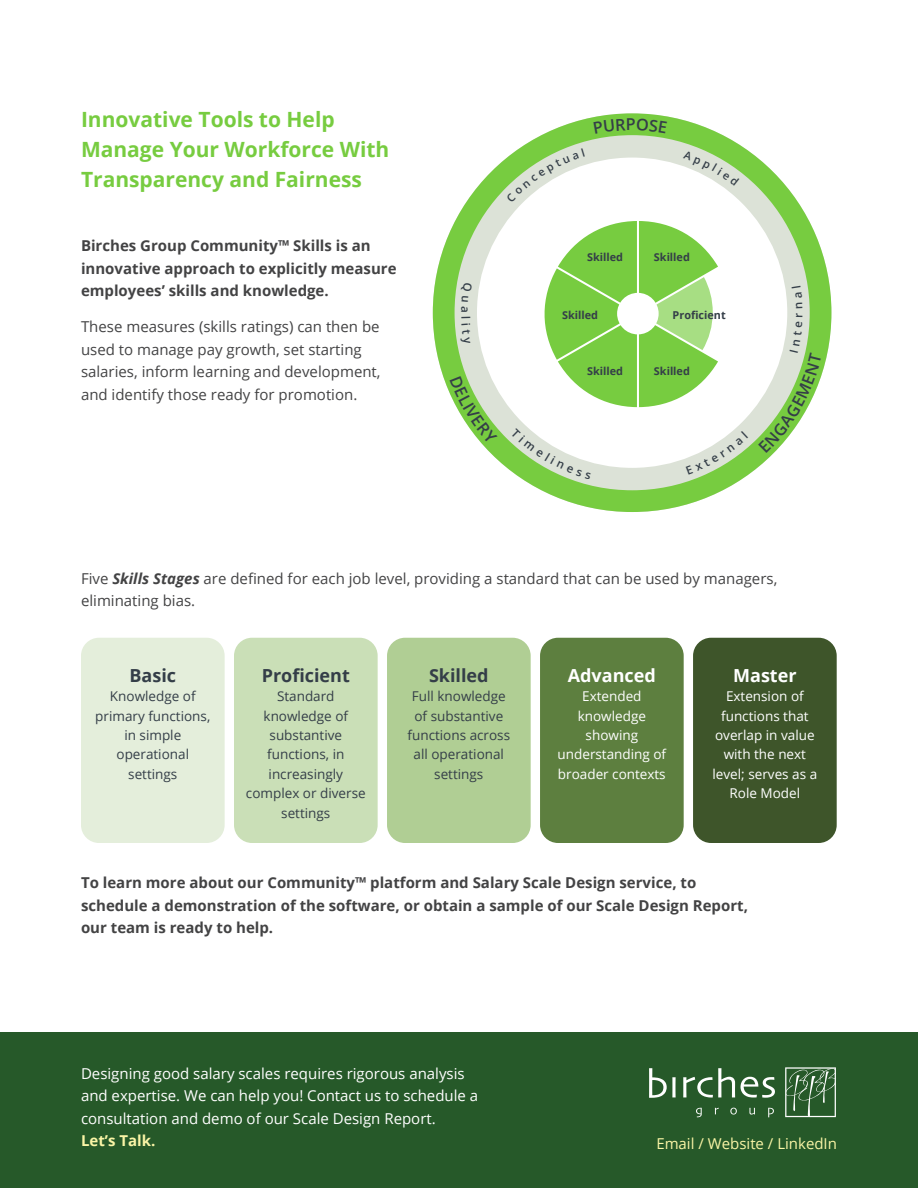
<style>
.page{position:relative;width:918px;height:1188px;background:#fff}
.page>*{position:absolute;margin:0;border:0;box-sizing:border-box;transform-origin:0 0}
.t1{font:700 21px/30px "Open Sans";color:#77cc40}
.t2{font:700 18px "Open Sans";color:#343e48}
.t3{font:700 18px "Open Sans";color:#fff}
.t4{font:700 15px/22.5px "Open Sans";color:#434344}
.t5{font:15px/22.5px "Open Sans";color:#434344}
.t6{font:15px/22.5px "Open Sans";color:#fff}
.t7{font:15px "Open Sans";color:#faf5a6}
.t8{font:700 15px "Open Sans";color:#faf5a6}
.t9{font:13.5px/19.5px "Open Sans";color:#343e48;text-align:center}
.t10{font:13.5px/19.5px "Open Sans";color:#fff;text-align:center}
.t11{font:700 10.8px "Open Sans";color:#343e48}
.s1{font-weight:700;font-style:italic}
</style>
<div class="page">
<div style="left:0;top:1032px;width:918px;height:156px;background:#265929"></div>
<svg style="left:649px;top:1068px;width:27px;height:30px"></svg>
<svg style="left:683px;top:1068px;width:52px;height:30px"></svg>
<svg style="left:741px;top:1077px;width:34px;height:21px"></svg>
<svg style="left:696px;top:1108px;width:6px;height:9px"></svg>
<svg style="left:730px;top:1108px;width:7px;height:7px"></svg>
<svg style="left:749px;top:1108px;width:6px;height:7px"></svg>
<svg style="left:768px;top:1108px;width:6px;height:9px"></svg>
<svg style="left:785px;top:1067px;width:51px;height:50px"></svg>
<svg style="left:433px;top:113px;width:398px;height:399px"></svg>
<svg style="left:540px;top:221px;width:178px;height:186px"></svg>
<div style="left:617px;top:293px;width:42px;height:41px;background:#fff;border-radius:50%"></div>
<div style="left:693px;top:638px;width:144px;height:205px;background:#3e552a;border-radius:18px"></div>
<div style="left:540px;top:638px;width:144px;height:205px;background:#5d7f3f;border-radius:18px"></div>
<div style="left:387px;top:638px;width:144px;height:205px;background:#b0ce94;border-radius:18px"></div>
<div style="left:234px;top:638px;width:144px;height:205px;background:#cadfb7;border-radius:18px"></div>
<div style="left:81px;top:638px;width:144px;height:205px;background:#e4eedb;border-radius:18px"></div>
<svg style="left:594px;top:118px;width:73px;height:16px"></svg>
<svg style="left:450px;top:376px;width:48px;height:68px"></svg>
<svg style="left:506px;top:148px;width:79px;height:54px"></svg>
<svg style="left:683px;top:151px;width:56px;height:35px"></svg>
<svg style="left:460px;top:282px;width:12px;height:63px"></svg>
<svg style="left:511px;top:428px;width:80px;height:51px"></svg>
<svg style="left:686px;top:431px;width:62px;height:43px"></svg>
<svg style="left:758px;top:285px;width:64px;height:168px"></svg>
<h1 class="t1" style="left:81px;top:104px;width:310px">Innovative Tools to Help<br>Manage Your Workforce With<br>Transparency and Fairness</h1>
<p class="t4" style="left:81px;top:234px;width:317px">Birches Group Community™ Skills is an innovative approach to explicitly measure employees’ skills and knowledge.</p>
<p class="t5" style="left:81px;top:315px;width:301px">These measures (skills ratings) can then be used to manage pay growth, set starting salaries, inform learning and development, and identify those ready for promotion.</p>
<p class="t11" style="left:587px;top:250px;width:37px">Skilled</p>
<p class="t11" style="left:654px;top:250px;width:37px">Skilled</p>
<p class="t11" style="left:562px;top:308px;width:37px">Skilled</p>
<p class="t11" style="left:673px;top:308px;width:55px">Proficient</p>
<p class="t11" style="left:587px;top:364px;width:37px">Skilled</p>
<p class="t11" style="left:654px;top:364px;width:37px">Skilled</p>
<p class="t5" style="left:81px;top:566px;width:698px">Five <span class="s1">Skills Stages</span> are defined for each job level, providing a standard that can be used by managers, eliminating bias.</p>
<p class="t2" style="left:129px;top:662px;width:48px">Basic</p>
<p class="t9" style="left:95px;top:686px;width:117px">Knowledge of primary functions, in simple operational settings</p>
<p class="t2" style="left:262px;top:662px;width:90px">Proficient</p>
<p class="t9" style="left:246px;top:686px;width:121px">Standard knowledge of substantive functions, in increasingly complex or diverse settings</p>
<p class="t2" style="left:429px;top:662px;width:61px">Skilled</p>
<p class="t9" style="left:408px;top:686px;width:104px">Full knowledge of substantive functions across all operational settings</p>
<p class="t3" style="left:568px;top:662px;width:90px">Advanced</p>
<p class="t10" style="left:558px;top:686px;width:110px">Extended knowledge showing understanding of broader contexts</p>
<p class="t3" style="left:733px;top:662px;width:65px">Master</p>
<p class="t10" style="left:713px;top:686px;width:106px">Extension of functions that overlap in value with the next level; serves as a<br>Role Model</p>
<p class="t4" style="left:81px;top:871px;width:669px">To learn more about our Community™ platform and Salary Scale Design service, to schedule a demonstration of the software, or obtain a sample of our Scale Design Report, our team is ready to help.</p>
<p class="t6" style="left:81px;top:1062px;width:399px">Designing good salary scales requires rigorous analysis and expertise. We can help you! Contact us to schedule a consultation and demo of our Scale Design Report.</p>
<p class="t8" style="left:81px;top:1130px;width:76px">Let’s Talk.</p>
<p class="t7" style="left:656px;top:1133px;width:182px">Email / Website / LinkedIn</p>
</div>
